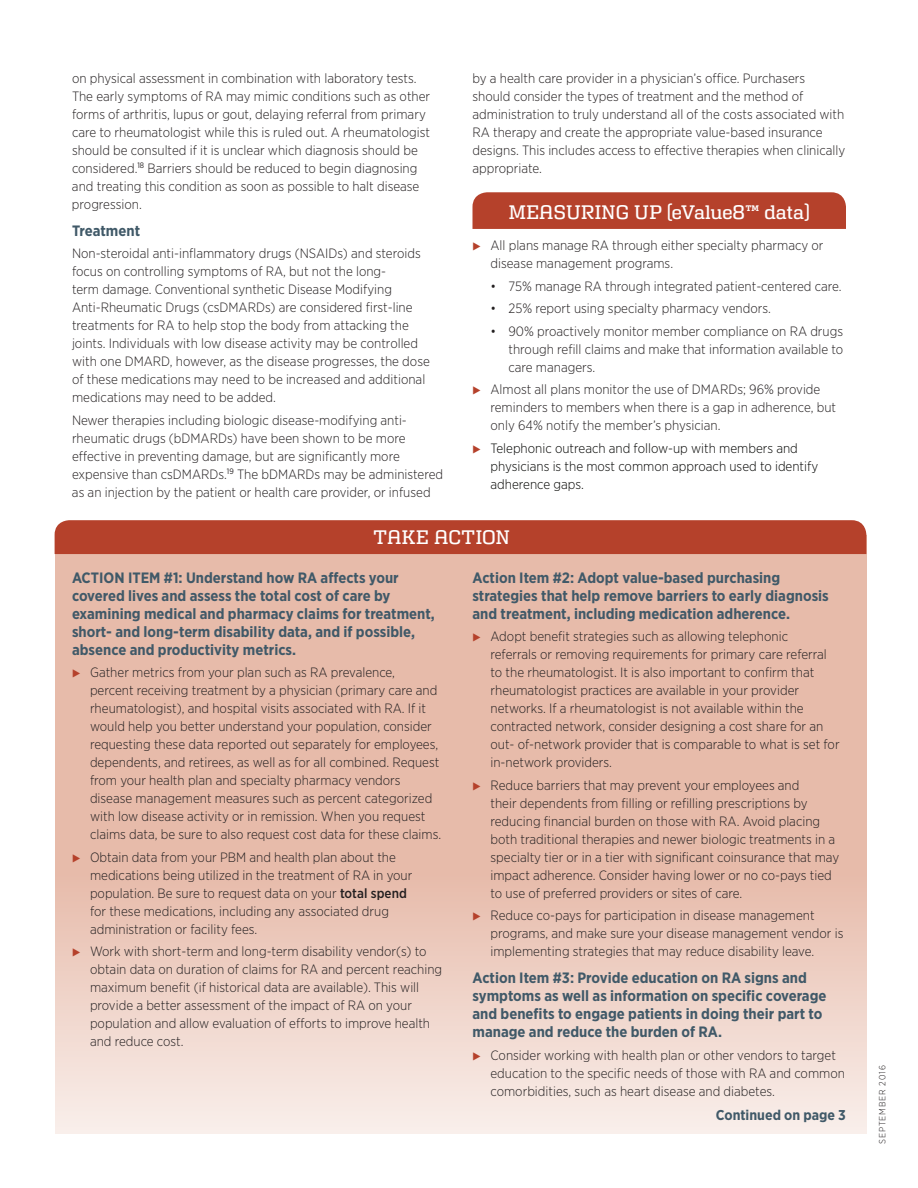
<style>
.page{position:relative;width:918px;height:1188px;background:#fff}
.page>*{position:absolute;margin:0;border:0;box-sizing:border-box;transform-origin:0 0}
.t1{font:500 19.5px "Girard Slab";letter-spacing:.005em;color:#fff}
.t2{font:700 15px/18px "Gotham Narrow";color:#405968}
.t3{font:700 14.25px "Gotham Narrow";color:#405968}
.t4{font:300 13.5px/18px "Gotham Narrow";color:#231f20}
.t5{font:300 13.5px/18px "Gotham Narrow";color:#040503}
.t6{font:300 9px "Gotham Narrow";letter-spacing:.095em;color:#231f20}
.s1{font-family:"European Pi Three";font-weight:400;font-size:10.5px;color:#b5412b}
.s2{font-weight:500}
</style>
<div class="page">
<svg style="left:55px;top:554px;width:811px;height:580px;background:#eac6b8"></svg>
<div style="left:55px;top:520px;width:811px;height:34px;background:#b5412b"></div>
<div style="left:473px;top:192px;width:373px;height:37px;background:#b5412b"></div>
<p class="t4" style="left:72px;top:69px;width:360px">on physical assessment in combination with laboratory tests.<br>The early symptoms of RA may mimic conditions such as other forms of arthritis, lupus or gout, delaying referral from primary care to rheumatologist while this is ruled out. A rheumatologist should be consulted if it is unclear which diagnosis should be considered.<sup>18</sup> Barriers should be reduced to begin diagnosing and treating this condition as soon as possible to halt disease progression.</p>
<p class="t2" style="left:72px;top:221px;width:70px">Treatment</p>
<p class="t4" style="left:72px;top:244px;width:359px">Non-steroidal anti-inflammatory drugs (NSAIDs) and steroids focus on controlling symptoms of RA, but not the long-<br>term damage. Conventional synthetic Disease Modifying Anti-Rheumatic Drugs (csDMARDs) are considered first-line treatments for RA to help stop the body from attacking the joints. Individuals with low disease activity may be controlled with one DMARD, however, as the disease progresses, the dose of these medications may need to be increased and additional medications may need to be added.</p>
<p class="t4" style="left:72px;top:411px;width:373px">Newer therapies including biologic disease-modifying anti&shy;rheumatic drugs (bDMARDs) have been shown to be more effective in preventing damage, but are significantly more expensive than csDMARDs.<sup>19</sup> The bDMARDs may be administered as an injection by the patient or health care provider, or infused</p>
<p class="t4" style="left:473px;top:69px;width:374px">by a health care provider in a physician’s office. Purchasers should consider the types of treatment and the method of administration to truly understand all of the costs associated with RA therapy and create the appropriate value-based insurance designs. This includes access to effective therapies when clinically appropriate.</p>
<h1 class="t1" style="left:509px;top:200px;width:302px">MEASURING UP (eValue8™ data)</h1>
<p class="t4" style="left:490px;top:236px;width:335px;text-indent:-18px"><span class="s1">E</span> All plans manage RA through either specialty pharmacy or disease management programs.</p>
<p class="t4" style="left:490px;top:277px;width:353px">• 75% manage RA through integrated patient-centered care.</p>
<p class="t4" style="left:490px;top:299px;width:282px">• 25% report using specialty pharmacy vendors.</p>
<p class="t4" style="left:508px;top:322px;width:336px;text-align:justify;text-indent:-18px">• 90% proactively monitor member compliance on RA drugs through refill claims and make that information available to care managers.</p>
<p class="t4" style="left:490px;top:380px;width:347px;text-indent:-18px"><span class="s1">E</span> Almost all plans monitor the use of DMARDs; 96% provide reminders to members when there is a gap in adherence, but only 64% notify the member’s physician.</p>
<p class="t5" style="left:490px;top:439px;width:329px;text-indent:-18px"><span class="s1">E</span> Telephonic outreach and follow-up with members and physicians is the most common approach used to identify adherence gaps.</p>
<h1 class="t1" style="left:373px;top:526px;width:138px">TAKE ACTION</h1>
<p class="t2" style="left:72px;top:568px;width:364px">ACTION ITEM #1: Understand how RA affects your covered lives and assess the total cost of care by examining medical and pharmacy claims for treatment, short- and long-term disability data, and if possible, absence and productivity metrics.</p>
<p class="t4" style="left:90px;top:663px;width:353px;text-indent:-18px"><span class="s1">E</span> Gather metrics from your plan such as RA prevalence, percent receiving treatment by a physician (primary care and rheumatologist), and hospital visits associated with RA. If it would help you better understand your population, consider requesting these data reported out separately for employees, dependents, and retirees, as well as for all combined. Request from your health plan and specialty pharmacy vendors disease management measures such as percent categorized with low disease activity or in remission. When you request claims data, be sure to also request cost data for these claims.</p>
<p class="t4" style="left:90px;top:848px;width:324px;text-indent:-18px"><span class="s1">E</span> Obtain data from your PBM and health plan about the medications being utilized in the treatment of RA in your population. Be sure to request data on your <span class="s2">total spend </span>for these medications, including any associated drug administration or facility fees.</p>
<p class="t4" style="left:90px;top:942px;width:354px;text-indent:-18px"><span class="s1">E</span> Work with short-term and long-term disability vendor(s) to obtain data on duration of claims for RA and percent reaching maximum benefit (if historical data are available). This will provide a better assessment of the impact of RA on your population and allow evaluation of efforts to improve health and reduce cost.</p>
<p class="t2" style="left:472px;top:568px;width:358px">Action Item #2: Adopt value-based purchasing strategies that help remove barriers to early diagnosis and treatment, including medication adherence.</p>
<p class="t4" style="left:490px;top:627px;width:351px;text-indent:-18px"><span class="s1">E</span> Adopt benefit strategies such as allowing telephonic<br>referrals or removing requirements for primary care referral to the rheumatologist. It is also important to confirm that rheumatologist practices are available in your provider networks. If a rheumatologist is not available within the contracted network, consider designing a cost share for an out- of-network provider that is comparable to what is set for in-network providers.</p>
<p class="t4" style="left:490px;top:776px;width:350px;text-indent:-18px"><span class="s1">E</span> Reduce barriers that may prevent your employees and<br>their dependents from filling or refilling prescriptions by reducing financial burden on those with RA. Avoid placing both traditional therapies and newer biologic treatments in a specialty tier or in a tier with significant coinsurance that may impact adherence. Consider having lower or no co-pays tied to use of preferred providers or sites of care.</p>
<p class="t4" style="left:490px;top:906px;width:354px;text-indent:-18px"><span class="s1">E</span> Reduce co-pays for participation in disease management programs, and make sure your disease management vendor is implementing strategies that may reduce disability leave.</p>
<p class="t2" style="left:472px;top:969px;width:356px">Action Item #3: Provide education on RA signs and symptoms as well as information on specific coverage and benefits to engage patients in doing their part to manage and reduce the burden of RA.</p>
<p class="t4" style="left:490px;top:1046px;width:356px;text-indent:-18px"><span class="s1">E</span> Consider working with health plan or other vendors to target education to the specific needs of those with RA and common comorbidities, such as heart disease and diabetes.</p>
<p class="t3" style="left:716px;top:1106px;width:132px">Continued on page 3</p>
<p class="t6" style="left:877px;top:1144px;width:80px;rotate:-90deg">SEPTEMBER 2016</p>
</div>
